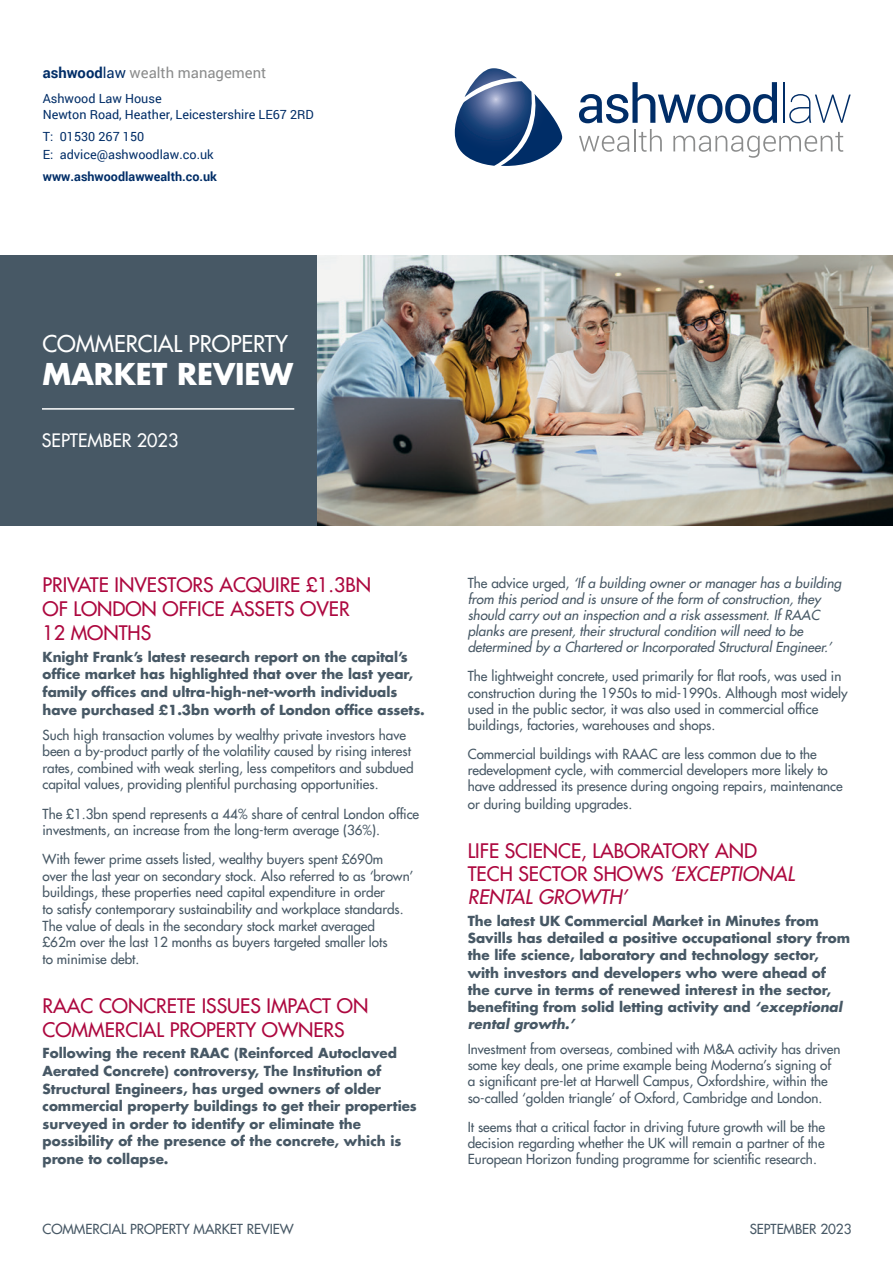
<style>
.page{position:relative;width:893px;height:1263px;background:#fff}
.page>*{position:absolute;margin:0;border:0;box-sizing:border-box;transform-origin:0 0}
.t1{font:700 29.25px "Futura LT";letter-spacing:-.005em;color:#fff}
.t2{font:22.5px "Futura LT";letter-spacing:-.005em;color:#fff}
.t3{font:19.5px/23.7px "Futura LT";color:#ad083f}
.t4{font:18px "Futura LT";color:#fff}
.t5{font:14.85px "Roboto";color:#8b8c8c}
.t6{font:13.5px/16.5px "Futura LT";color:#475865}
.t7{font:700 13.5px/17.5px "Futura LT";color:#475865}
.t8{font:italic 13.5px/16.2px "Futura LT";color:#475865}
.t9{font:12.6px/15.1px "Roboto";color:#002d67}
.t10{font:700 12.6px "Roboto";color:#002d67}
.s1{font-weight:700;color:#002d67}
.s2{color:#002d67}
.s3{font-style:normal}
.s4{font-style:italic}
</style>
<div class="page">
<div style="left:0;top:255px;width:318px;height:271px;background:#475865"></div>
<img style="left:318px;top:255px;width:575px;height:271px">
<hr style="left:42px;top:408px;width:252px;height:2px;background:#fff">
<svg style="left:455px;top:68px;width:107px;height:98px"></svg>
<svg style="left:579px;top:136px;width:50px;height:16px"></svg>
<hr style="left:634px;top:129px;width:2px;height:22px;background:#8b8c8c">
<svg style="left:639px;top:129px;width:23px;height:23px"></svg>
<svg style="left:673px;top:132px;width:170px;height:26px"></svg>
<svg style="left:579px;top:82px;width:198px;height:41px"></svg>
<hr style="left:783px;top:82px;width:1px;height:41px;background:#002d67">
<svg style="left:789px;top:94px;width:62px;height:29px"></svg>
<p class="t5" style="left:43px;top:62px;width:225px"><span class="s1">ashwood</span><span class="s2">law</span> wealth management</p>
<p class="t9" style="left:43px;top:91px;width:273px">Ashwood Law House<br>Newton Road, Heather, Leicestershire LE67 2RD</p>
<p class="t9" style="left:43px;top:127px;width:172px;line-height:17.7px">T: 01530 267 150<br>E: advice@ashwoodlaw.co.uk</p>
<p class="t10" style="left:43px;top:168px;width:176px">www.ashwoodlawwealth.co.uk</p>
<h2 class="t2" style="left:43px;top:329px;width:247px">COMMERCIAL PROPERTY</h2>
<h1 class="t1" style="left:43px;top:355px;width:252px">MARKET REVIEW</h1>
<h3 class="t4" style="left:42px;top:429px;width:138px">SEPTEMBER 2023</h3>
<h3 class="t3" style="left:43px;top:573px;width:330px">PRIVATE INVESTORS ACQUIRE £1.3BN<br>OF LONDON OFFICE ASSETS OVER<br>12 MONTHS</h3>
<p class="t7" style="left:43px;top:648px;width:384px">Knight Frank’s latest research report on the capital’s office market has highlighted that over the last year, family offices and ultra-high-net-worth individuals have purchased £1.3bn worth of London office assets.</p>
<p class="t6" style="left:43px;top:726px;width:373px">Such high transaction volumes by wealthy private investors have been a by-product partly of the volatility caused by rising interest rates, combined with weak sterling, less competitors and subdued capital values, providing plentiful purchasing opportunities.</p>
<p class="t6" style="left:43px;top:805px;width:378px">The £1.3bn spend represents a 44% share of central London office investments, an increase from the long-term average (36%).</p>
<p class="t6" style="left:43px;top:851px;width:372px">With fewer prime assets listed, wealthy buyers spent £690m<br>over the last year on secondary stock. Also referred to as ‘brown’ buildings, these properties need capital expenditure in order<br>to satisfy contemporary sustainability and workplace standards.<br>The value of deals in the secondary stock market averaged<br>£62m over the last 12 months as buyers targeted smaller lots<br>to minimise debt.</p>
<h3 class="t3" style="left:43px;top:994px;width:327px">RAAC CONCRETE ISSUES IMPACT ON<br>COMMERCIAL PROPERTY OWNERS</h3>
<p class="t7" style="left:43px;top:1044px;width:376px">Following the recent RAAC (Reinforced Autoclaved Aerated Concrete) controversy, The Institution of Structural Engineers, has urged owners of older commercial property buildings to get their properties surveyed in order to identify or eliminate the possibility of the presence of the concrete, which is prone to collapse.</p>
<p class="t8" style="left:468px;top:575px;width:375px"><span class="s3">The advice urged,</span> ‘If a building owner or manager has a building from this period and is unsure of the form of construction, they should carry out an inspection and a risk assessment. If RAAC planks are present, their structural condition will need to be determined by a Chartered or Incorporated Structural Engineer.’</p>
<p class="t6" style="left:468px;top:668px;width:381px">The lightweight concrete, used primarily for flat roofs, was used in construction during the 1950s to mid-1990s. Although most widely used in the public sector, it was also used in commercial office buildings, factories, warehouses and shops.</p>
<p class="t6" style="left:468px;top:746px;width:377px">Commercial buildings with RAAC are less common due to the redevelopment cycle, with commercial developers more likely to have addressed its presence during ongoing repairs, maintenance or during building upgrades.</p>
<h3 class="t3" style="left:468px;top:838px;width:328px">LIFE SCIENCE, LABORATORY AND<br>TECH SECTOR SHOWS <span class="s4">‘EXCEPTIONAL<br>RENTAL GROWTH’</span></h3>
<p class="t7" style="left:468px;top:912px;width:384px">The latest UK Commercial Market in Minutes from Savills has detailed a positive occupational story from the life science, laboratory and technology sector, with investors and developers who were ahead of the curve in terms of renewed interest in the sector, benefiting from solid letting activity and <span class="s4">‘exceptional rental growth.’</span></p>
<p class="t6" style="left:468px;top:1041px;width:374px">Investment from overseas, combined with M&amp;A activity has driven some key deals, one prime example being Moderna’s signing of a significant pre-let at Harwell Campus, Oxfordshire, within the so-called ‘golden triangle’ of Oxford, Cambridge and London.</p>
<p class="t6" style="left:468px;top:1118px;width:359px;text-align:justify">It seems that a critical factor in driving future growth will be the decision regarding whether the UK will remain a partner of the European Horizon funding programme for scientific research.</p>
<p class="t6" style="left:43px;top:1221px;width:253px">COMMERCIAL PROPERTY MARKET REVIEW</p>
<p class="t6" style="left:750px;top:1221px;width:103px">SEPTEMBER 2023</p>
</div>
